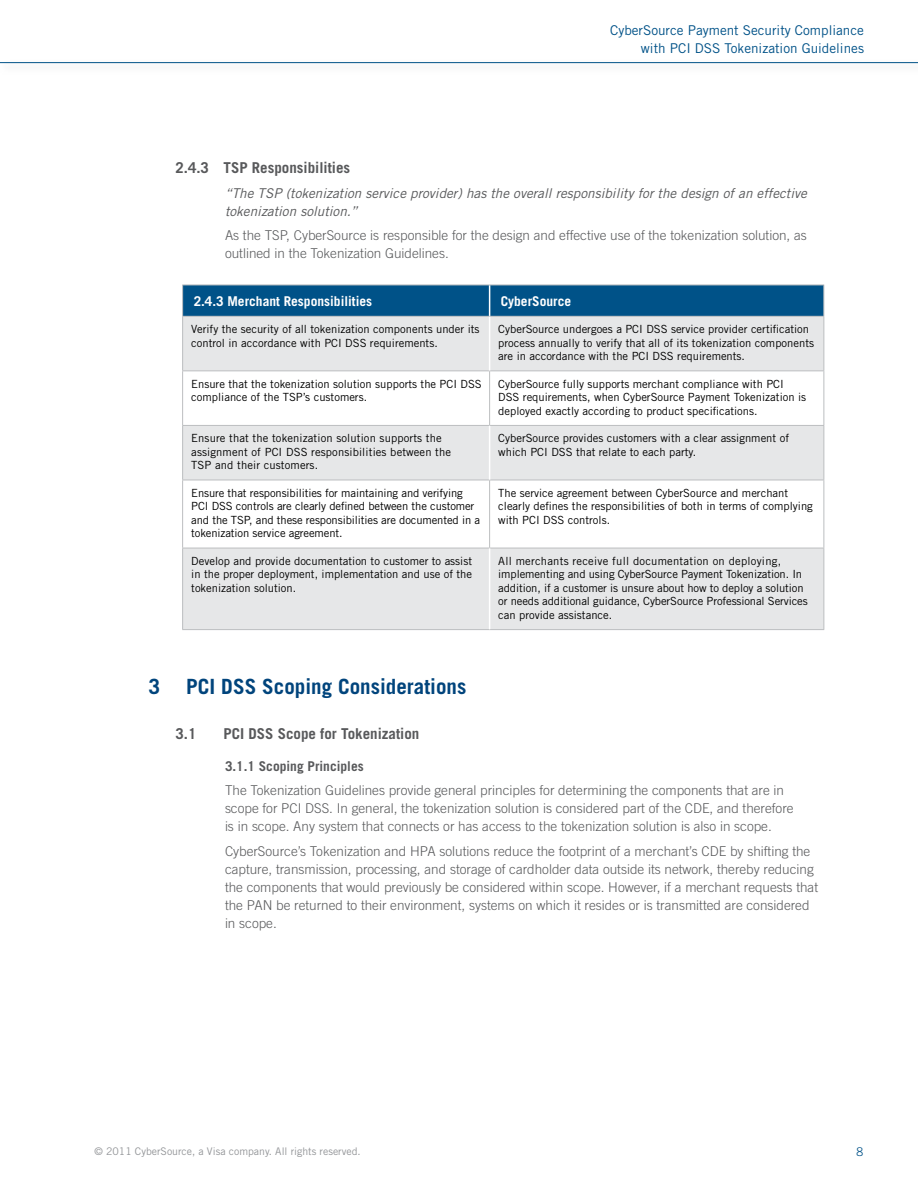
<style>
.page{position:relative;width:918px;height:1188px;background:#fff}
.page>*{position:absolute;margin:0;border:0;box-sizing:border-box;transform-origin:0 0}
.t1{font:700 21px "Trade Gothic LT Std";color:#00447c}
.t2{font:700 15px "Trade Gothic LT Std";color:#58595b}
.t3{font:300 13.5px/18px "Trade Gothic LT Std";color:#58595b}
.t4{font:italic 13.5px/18px "Trade Gothic";color:#58595b}
.t5{font:13.5px/18px "Trade Gothic LT Std";color:#005288;text-align:right}
.t6{font:700 13.5px "Trade Gothic LT Std";color:#fff}
.t7{font:700 13.5px "Trade Gothic LT Std";color:#58595b}
.t8{font:300 12px "Trade Gothic LT Std";color:#005288}
.t9{font:11.25px/13.5px "Trade Gothic LT Std";color:#000}
.t10{font:10.5px "Trade Gothic LT Std";color:#939598}
</style>
<div class="page">
<div style="left:0;top:59px;width:918px;height:17px;background:#000;opacity:.35"></div>
<hr style="left:0;top:62px;width:918px;height:1px;background:#005288">
<div style="left:183px;top:286px;width:641px;height:30px;background:#005288"></div>
<svg style="left:183px;top:317px;width:641px;height:312px;fill:#e6e7e8"></svg>
<hr style="left:182px;top:285px;width:308px;height:1px;background:#bcbec0">
<hr style="left:490px;top:285px;width:334px;height:1px;background:#bcbec0">
<hr style="left:182px;top:316px;width:308px;height:1px;background:#bcbec0">
<hr style="left:490px;top:316px;width:334px;height:1px;background:#bcbec0">
<hr style="left:182px;top:370px;width:308px;height:1px;background:#bcbec0">
<hr style="left:490px;top:370px;width:334px;height:1px;background:#bcbec0">
<hr style="left:182px;top:425px;width:308px;height:1px;background:#bcbec0">
<hr style="left:490px;top:425px;width:334px;height:1px;background:#bcbec0">
<hr style="left:182px;top:480px;width:308px;height:1px;background:#bcbec0">
<hr style="left:490px;top:480px;width:334px;height:1px;background:#bcbec0">
<hr style="left:182px;top:548px;width:308px;height:1px;background:#bcbec0">
<hr style="left:490px;top:548px;width:334px;height:1px;background:#bcbec0">
<hr style="left:182px;top:629px;width:308px;height:1px;background:#bcbec0">
<hr style="left:490px;top:629px;width:334px;height:1px;background:#bcbec0">
<hr style="left:489px;top:285px;width:1px;height:31px;background:#fff">
<hr style="left:489px;top:426px;width:1px;height:54px;background:#fff">
<hr style="left:489px;top:548px;width:1px;height:81px;background:#fff">
<hr style="left:489px;top:317px;width:1px;height:53px;background:#fff">
<hr style="left:489px;top:480px;width:1px;height:68px;background:#bcbec0">
<hr style="left:489px;top:371px;width:1px;height:54px;background:#bcbec0">
<hr style="left:182px;top:285px;width:1px;height:31px;background:#bcbec0">
<hr style="left:824px;top:285px;width:1px;height:31px;background:#bcbec0">
<hr style="left:182px;top:317px;width:1px;height:53px;background:#bcbec0">
<hr style="left:824px;top:317px;width:1px;height:53px;background:#bcbec0">
<hr style="left:182px;top:371px;width:1px;height:54px;background:#bcbec0">
<hr style="left:824px;top:371px;width:1px;height:54px;background:#bcbec0">
<hr style="left:182px;top:426px;width:1px;height:54px;background:#bcbec0">
<hr style="left:824px;top:426px;width:1px;height:54px;background:#bcbec0">
<hr style="left:182px;top:480px;width:1px;height:68px;background:#bcbec0">
<hr style="left:824px;top:480px;width:1px;height:68px;background:#bcbec0">
<hr style="left:182px;top:548px;width:1px;height:81px;background:#bcbec0">
<hr style="left:824px;top:548px;width:1px;height:81px;background:#bcbec0">
<p class="t5" style="left:610px;top:21px;width:255px">CyberSource Payment Security Compliance with PCI DSS Tokenization Guidelines</p>
<h2 class="t2" style="left:176px;top:158px;width:176px">2.4.3 TSP Responsibilities</h2>
<p class="t4" style="left:225px;top:184px;width:583px">“The TSP (tokenization service provider) has the overall responsibility for the design of an effective tokenization solution.”</p>
<p class="t3" style="left:225px;top:226px;width:583px">As the TSP, CyberSource is responsible for the design and effective use of the tokenization solution, as outlined in the Tokenization Guidelines.</p>
<p class="t6" style="left:194px;top:292px;width:180px">2.4.3 Merchant Responsibilities</p>
<p class="t6" style="left:501px;top:292px;width:72px">CyberSource</p>
<p class="t9" style="left:191px;top:322px;width:290px">Verify the security of all tokenization components under its control in accordance with PCI DSS requirements.</p>
<p class="t9" style="left:498px;top:322px;width:317px">CyberSource undergoes a PCI DSS service provider certification process annually to verify that all of its tokenization components are in accordance with the PCI DSS requirements.</p>
<p class="t9" style="left:191px;top:377px;width:292px">Ensure that the tokenization solution supports the PCI DSS compliance of the TSP’s customers.</p>
<p class="t9" style="left:498px;top:377px;width:309px">CyberSource fully supports merchant compliance with PCI<br>DSS requirements, when CyberSource Payment Tokenization is deployed exactly according to product specifications.</p>
<p class="t9" style="left:191px;top:431px;width:261px">Ensure that the tokenization solution supports the assignment of PCI DSS responsibilities between the<br>TSP and their customers.</p>
<p class="t9" style="left:498px;top:431px;width:292px">CyberSource provides customers with a clear assignment of which PCI DSS that relate to each party.</p>
<p class="t9" style="left:191px;top:486px;width:290px">Ensure that responsibilities for maintaining and verifying PCI DSS controls are clearly defined between the customer and the TSP, and these responsibilities are documented in a tokenization service agreement.</p>
<p class="t9" style="left:498px;top:486px;width:316px">The service agreement between CyberSource and merchant clearly defines the responsibilities of both in terms of complying with PCI DSS controls.</p>
<p class="t9" style="left:191px;top:554px;width:282px;text-align:justify">Develop and provide documentation to customer to assist in the proper deployment, implementation and use of the tokenization solution.</p>
<p class="t9" style="left:498px;top:554px;width:311px">All merchants receive full documentation on deploying, implementing and using CyberSource Payment Tokenization. In addition, if a customer is unsure about how to deploy a solution or needs additional guidance, CyberSource Professional Services can provide assistance.</p>
<h1 class="t1" style="left:148px;top:674px;width:319px">3 PCI DSS Scoping Considerations</h1>
<h2 class="t2" style="left:176px;top:725px;width:22px">3.1</h2>
<h2 class="t2" style="left:224px;top:725px;width:197px">PCI DSS Scope for Tokenization</h2>
<p class="t7" style="left:225px;top:758px;width:140px">3.1.1 Scoping Principles</p>
<p class="t3" style="left:225px;top:781px;width:570px">The Tokenization Guidelines provide general principles for determining the components that are in scope for PCI DSS. In general, the tokenization solution is considered part of the CDE, and therefore is in scope. Any system that connects or has access to the tokenization solution is also in scope.</p>
<p class="t3" style="left:225px;top:842px;width:595px">CyberSource’s Tokenization and HPA solutions reduce the footprint of a merchant’s CDE by shifting the capture, transmission, processing, and storage of cardholder data outside its network, thereby reducing the components that would previously be considered within scope. However, if a merchant requests that the PAN be returned to their environment, systems on which it resides or is transmitted are considered in scope.</p>
<p class="t10" style="left:94px;top:1145px;width:268px">© 2011 CyberSource, a Visa company. All rights reserved.</p>
<p class="t8" style="left:856px;top:1145px;width:8px">8</p>
</div>
